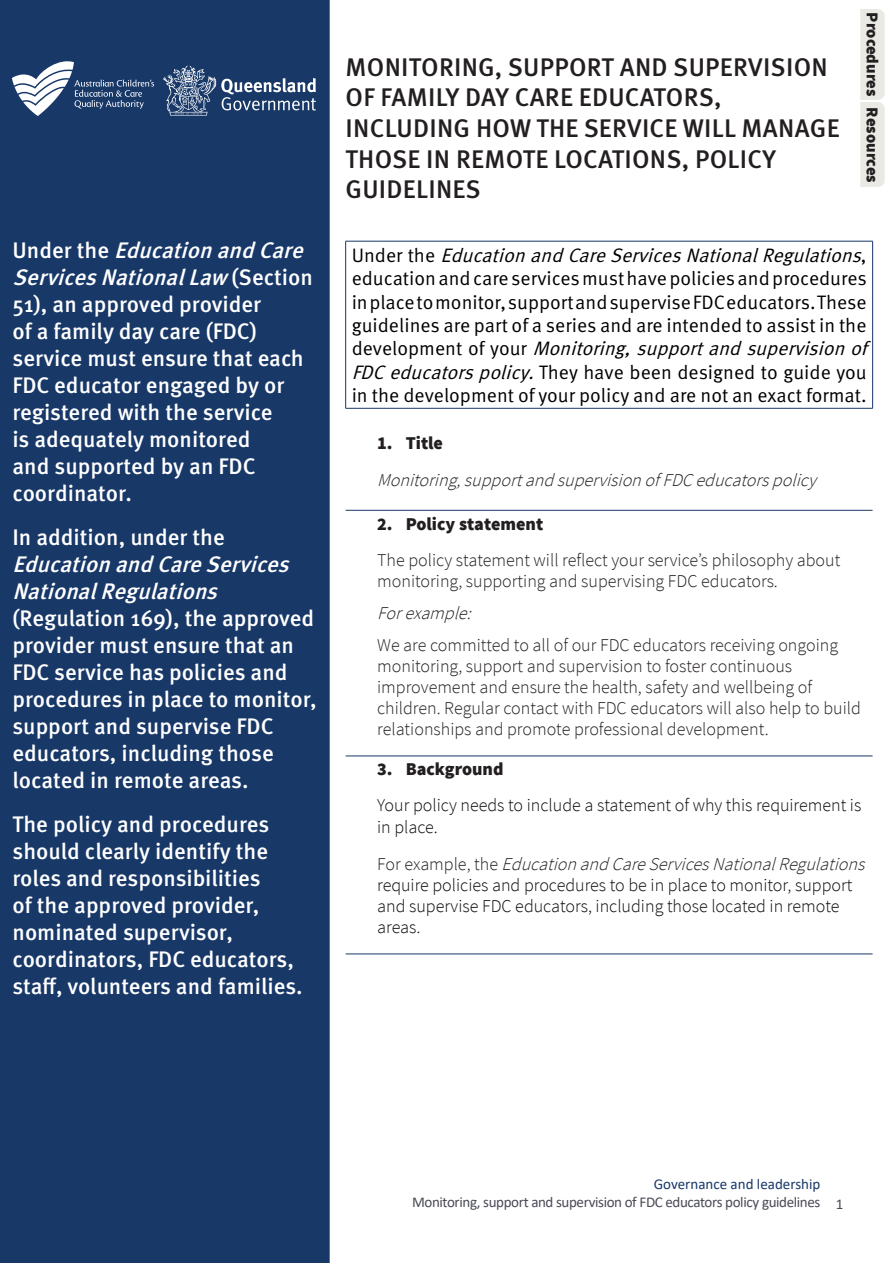
<style>
.page{position:relative;width:893px;height:1263px;background:#fff}
.page>*{position:absolute;margin:0;border:0;box-sizing:border-box;transform-origin:0 0}
.Resources_Links_text{font:500 25.5px/30.6px "Meta Pro";letter-spacing:.01em;color:#231f20}
.Side_Panel_Hd{font:500 22.5px/27px "Meta Pro";color:#fff}
.t1{font:19.5px/23.4px "Meta Pro";color:#000}
.List_Paragraph{font:300 18px/21px "Source Sans Pro";color:#231f20}
.List_Paragraph-2{font:300 18px/21px "Source Sans Pro";color:#0a0a0a}
.List_Paragraph-3{font:italic 300 18px "Source Sans Pro";color:#231f20}
.List_Paragraph-4{font:900 18px "Source Sans Pro";color:#231f20}
.List_Paragraph-5{font:900 16.5px "Source Sans Pro";color:#231f20}
.t2{font:15px "Calibri";letter-spacing:-.025em;color:#494a56}
.t3{font:15px "Calibri";color:#183868}
.s1{font-style:italic}
.s2{color:#231f20}
.s3{font-style:italic;color:#231f20}
</style>
<div class="page">
<div style="left:0;top:0;width:330px;height:1263px;background:#183868"></div>
<svg style="left:163px;top:66px;width:153px;height:50px;background:#476086"></svg>
<svg style="left:12px;top:58px;width:142px;height:58px"></svg>
<hr style="left:346px;top:510px;width:527px;height:1px;background:#183868">
<hr style="left:346px;top:755px;width:527px;height:1px;background:#183868">
<hr style="left:345px;top:241px;width:528px;height:1px;background:#183868">
<hr style="left:345px;top:241px;width:1px;height:167px;background:#183868">
<hr style="left:872px;top:241px;width:1px;height:167px;background:#183868">
<hr style="left:345px;top:408px;width:528px;height:1px;background:#183868">
<hr style="left:346px;top:953px;width:527px;height:1px;background:#183868">
<p class="Side_Panel_Hd" style="left:13px;top:237px;width:302px">U n d e r t h e <span class="s1">EducationandCare<br>ServicesNationalLaw</span> ( S e c t i o n<br>51), an approved provider<br>of a family day care (FDC) service must ensure that each<br>FDC educator engaged by or registered with the service<br>is adequately monitored<br>and supported by an FDC coordinator.</p>
<p class="Side_Panel_Hd" style="left:13px;top:524px;width:306px">In addition, under the<br><span class="s1">EducationandCareServices<br>NationalRegulations </span>(Regulation 169), the approved provider must ensure that an<br>FDC service has policies and procedures in place to monitor, support and supervise FDC educators, including those located in remote areas.</p>
<p class="Side_Panel_Hd" style="left:13px;top:811px;width:292px">The policy and procedures should clearly identify the roles and responsibilities<br>of the approved provider, nominated supervisor, coordinators, FDC educators, staff, volunteers and families.</p>
<p class="Resources_Links_text" style="left:346px;top:52px;width:496px">MONITORING, SUPPORT AND SUPERVISION<br>OF FAMILY DAY CARE EDUCATORS,<br>INCLUDING HOW THE SERVICE WILL MANAGE<br>THOSE IN REMOTE LOCATIONS, POLICY<br>GUIDELINES</p>
<p class="List_Paragraph-5" style="left:883px;top:12px;width:86px;rotate:90deg">Procedures</p>
<p class="List_Paragraph-5" style="left:883px;top:107px;width:77px;rotate:90deg">Resources</p>
<p class="t1" style="left:352px;top:244px;width:524px">U n d e r t h e <span class="s1">EducationandCareServicesNationalRegulations</span>, education and care services must have policies and procedures in place to monitor, support and supervise FDC educators. These guidelines are part of a series and are intended to assist in the d e v e l o p m e n t o f y o u r <span class="s1">Monitoring,supportandsupervisionof FDCeducatorspolicy.</span>They have been designed to guide you in the development of your policy and are not an exact format.</p>
<p class="List_Paragraph-4" style="left:377px;top:432px;width:67px">1. Title</p>
<p class="List_Paragraph-3" style="left:377px;top:469px;width:446px">Monitoring,supportandsupervisionofFDCeducatorspolicy</p>
<p class="List_Paragraph-4" style="left:377px;top:512px;width:168px">2. Policy statement</p>
<p class="List_Paragraph" style="left:377px;top:549px;width:465px">The policy statement will reflect your service’s philosophy about monitoring, supporting and supervising FDC educators.</p>
<p class="List_Paragraph-3" style="left:377px;top:602px;width:101px">Forexample:</p>
<p class="List_Paragraph" style="left:377px;top:634px;width:485px">We are committed to all of our FDC educators receiving ongoing monitoring, support and supervision to foster continuous improvement and ensure the health, safety and wellbeing of children. Regular contact with FDC educators will also help to build relationships and promote professional development.</p>
<p class="List_Paragraph-4" style="left:377px;top:758px;width:128px">3. Background</p>
<p class="List_Paragraph-2" style="left:377px;top:795px;width:486px;line-height:21.6px">Your policy needs to include a statement of why this requirement is in place.</p>
<p class="List_Paragraph-2" style="left:377px;top:853px;width:495px"><span class="s2">F o r e x a m p l e , t h e</span> <span class="s3">EducationandCareServicesNationalRegulations </span>require policies and procedures to be in place to monitor, support and supervise FDC educators, including those located in remote areas.</p>
<p class="t3" style="left:654px;top:1173px;width:168px">Governance and leadership</p>
<p class="t2" style="left:412px;top:1191px;width:433px">Monitoring, support and supervision of FDC educators policy guidelines 1</p>
</div>
